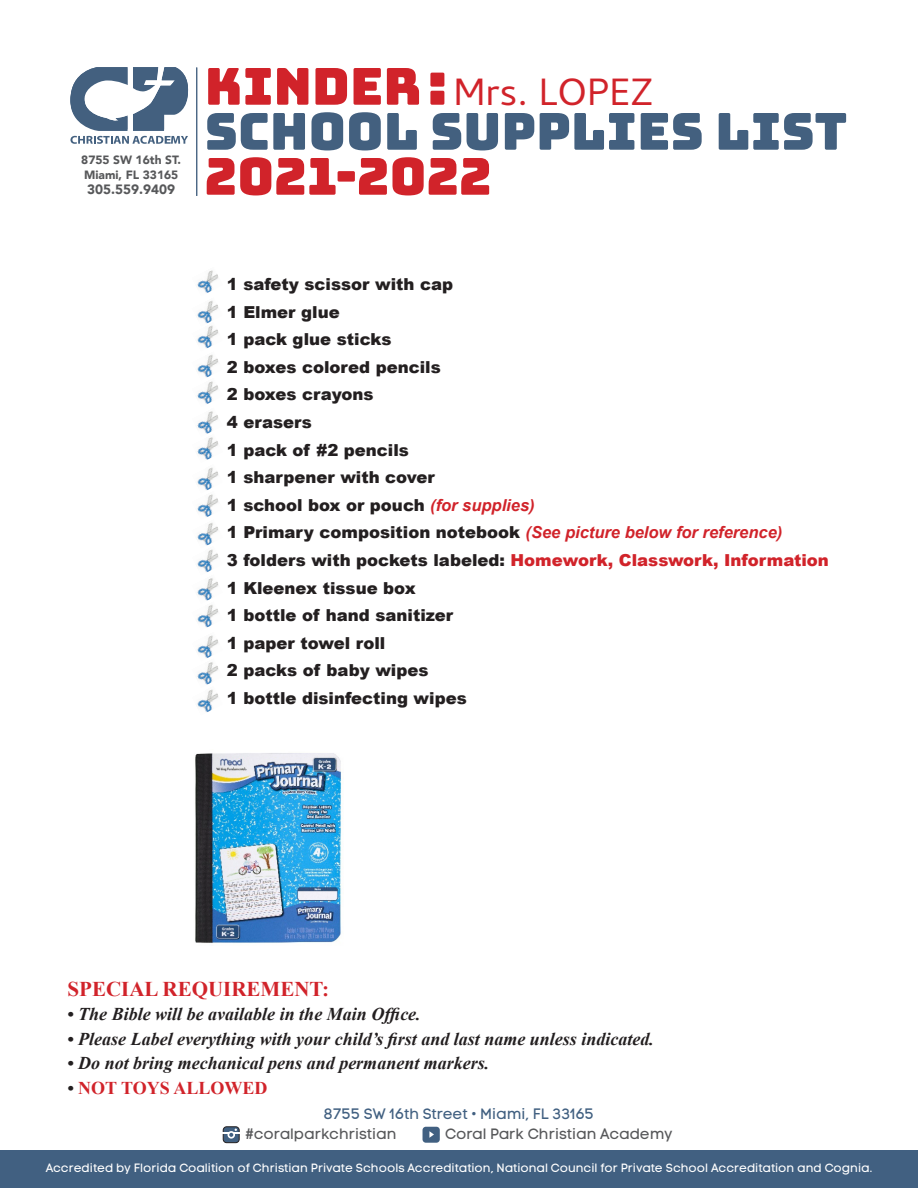
<style>
.page{position:relative;width:918px;height:1188px;background:#fff}
.page>*{position:absolute;margin:0;border:0;box-sizing:border-box;transform-origin:0 0}
.t1{font:51px/45px "Bungee";color:#43607f}
.t2{font:48px "Cambay Devanagari";color:#d1232a}
.t3{font:700 21px "Times New Roman";color:#d1232a}
.t4{font:italic 700 18px "Times New Roman";color:#231f20}
.t5{font:700 18px "Times New Roman";color:#d1232a}
.t6{font:900 16.5px "Arial";color:#231f20}
.t7{font:900 16.5px "Arial";color:#d1232a}
.t8{font:italic 700 16.5px "Arial";color:#d1232a}
.t9{font:15px "Code Pro LC";color:#57585a}
.t10{font:15px "Code Pro LC";color:#416081}
.t11{font:900 13.5px "Avenir";color:#57585a}
.t12{font:12px "Code Pro LC";color:#fff}
.t13{font:900 12px/15px "Avenir";color:#57585a}
.s1{font-family:"Bungee";font-size:51px}
.s2{color:#d1232a}
.s3{font-weight:700;font-style:italic;color:#d1232a}
.s4{font-weight:900;font-style:normal;color:#231f20}
.s5{color:#231f20}
.s6{font-style:italic;color:#231f20}
</style>
<div class="page">
<div style="left:0;top:1150px;width:918px;height:38px;background:#416081"></div>
<svg style="left:223px;top:1127px;width:16px;height:16px"></svg>
<div style="left:223px;top:1127px;width:16px;height:16px;border:1px solid #231f20;border-radius:3px"></div>
<svg style="left:222px;top:1129px;width:18px;height:8px"></svg>
<div style="left:423px;top:1127px;width:17px;height:16px;background:#416081;border-radius:3px"></div>
<svg style="left:429px;top:1131px;width:5px;height:7px"></svg>
<svg style="left:70px;top:67px;width:118px;height:77px"></svg>
<hr style="left:196px;top:68px;width:1px;height:128px;background:#43607f">
<img style="left:197px;top:270px;width:21px;height:52px">
<img style="left:197px;top:322px;width:21px;height:56px">
<img style="left:197px;top:381px;width:21px;height:52px">
<img style="left:197px;top:433px;width:21px;height:57px">
<img style="left:197px;top:494px;width:21px;height:52px">
<img style="left:197px;top:549px;width:21px;height:52px">
<img style="left:197px;top:605px;width:21px;height:53px">
<img style="left:197px;top:662px;width:21px;height:23px">
<img style="left:197px;top:689px;width:21px;height:23px">
<img style="left:195px;top:753px;width:147px;height:190px">
<p class="t13" style="left:81px;top:152px;width:101px">8755 SW 16th ST.<br>Miami, FL 33165</p>
<p class="t11" style="left:87px;top:178px;width:89px">305.559.9409</p>
<p class="t2" style="left:205px;top:68px;width:450px"><span class="s1">KINDER :</span> Mrs. LOPEZ</p>
<p class="t1" style="left:205px;top:110px;width:644px">SCHOOL SUPPLIES LIST<br><span class="s2">2021-2022</span></p>
<p class="t6" style="left:227px;top:272px;width:228px">1 safety scissor with cap</p>
<p class="t6" style="left:227px;top:300px;width:114px">1 Elmer glue</p>
<p class="t6" style="left:227px;top:327px;width:166px">1 pack glue sticks</p>
<p class="t6" style="left:227px;top:355px;width:215px">2 boxes colored pencils</p>
<p class="t6" style="left:227px;top:382px;width:148px">2 boxes crayons</p>
<p class="t6" style="left:227px;top:410px;width:87px">4 erasers</p>
<p class="t6" style="left:227px;top:438px;width:184px">1 pack of #2 pencils</p>
<p class="t6" style="left:227px;top:465px;width:209px">1 sharpener with cover</p>
<p class="t6" style="left:227px;top:493px;width:309px">1 school box or pouch <span class="s3">(for supplies)</span></p>
<p class="t8" style="left:227px;top:522px;width:557px"><span class="s4">1 Primary composition notebook</span> (See picture below for reference)</p>
<p class="t7" style="left:227px;top:548px;width:604px"><span class="s5">3 folders with pockets labeled:</span> Homework, Classwork, Information</p>
<p class="t6" style="left:227px;top:576px;width:190px">1 Kleenex tissue box</p>
<p class="t6" style="left:227px;top:603px;width:228px">1 bottle of hand sanitizer</p>
<p class="t6" style="left:227px;top:631px;width:160px">1 paper towel roll</p>
<p class="t6" style="left:227px;top:658px;width:203px">2 packs of baby wipes</p>
<p class="t6" style="left:227px;top:686px;width:241px">1 bottle disinfecting wipes</p>
<p class="t3" style="left:68px;top:974px;width:263px">SPECIAL REQUIREMENT:</p>
<p class="t4" style="left:68px;top:1002px;width:355px">• The Bible will be available in the Main Office.</p>
<p class="t4" style="left:68px;top:1026px;width:588px">• Please Label everything with your child’s first and last name unless indicated.</p>
<p class="t4" style="left:68px;top:1051px;width:423px">• Do not bring mechanical pens and permanent markers.</p>
<p class="t5" style="left:68px;top:1075px;width:201px"><span class="s6">•</span> NOT TOYS ALLOWED</p>
<p class="t10" style="left:324px;top:1105px;width:272px">8755 SW 16th Street • Miami, FL 33165</p>
<p class="t9" style="left:245px;top:1126px;width:153px">#coralparkchristian</p>
<p class="t9" style="left:445px;top:1126px;width:229px">Coral Park Christian Academy</p>
<p class="t12" style="left:46px;top:1160px;width:828px">Accredited by Florida Coalition of Christian Private Schools Accreditation, National Council for Private School Accreditation and Cognia.</p>
</div>
